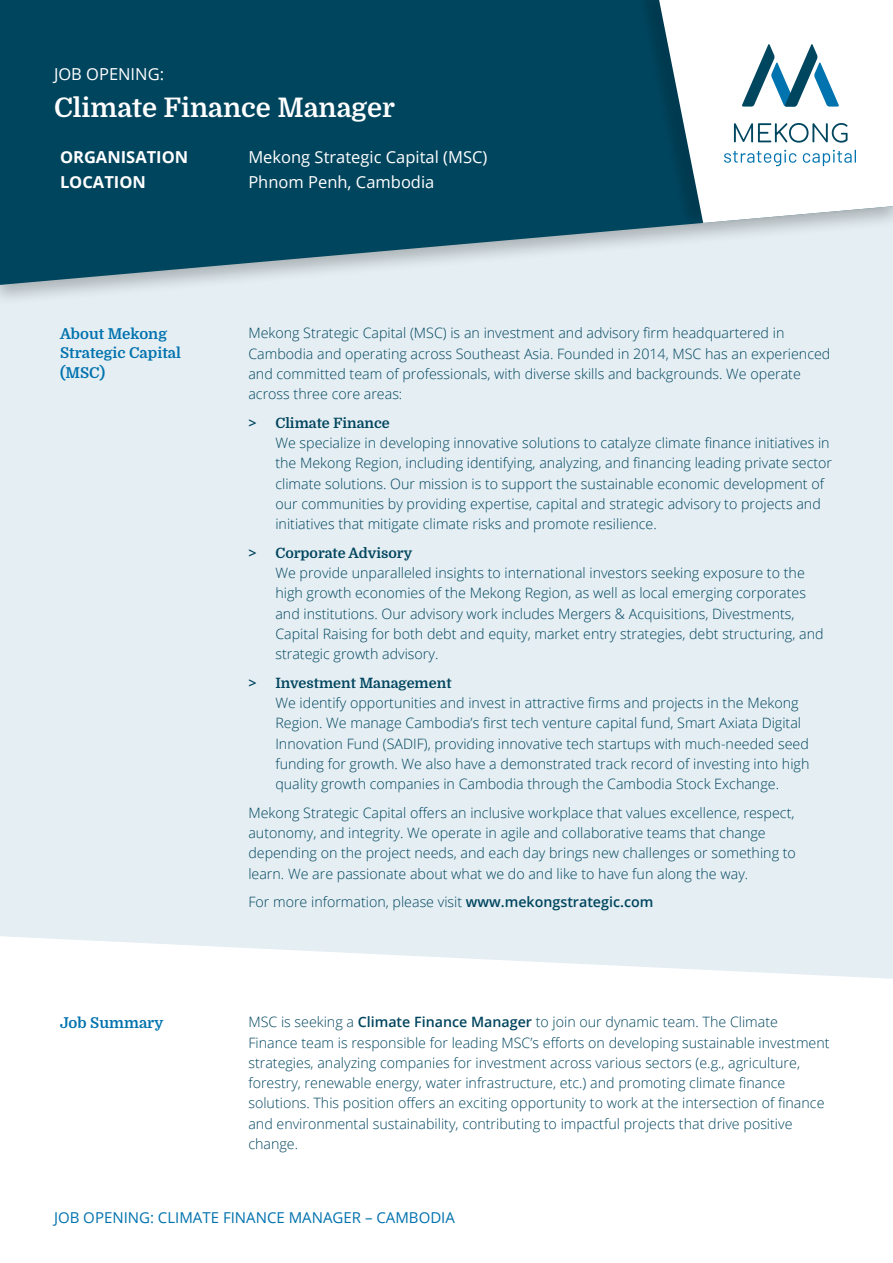
<style>
.page{position:relative;width:893px;height:1263px;background:#fff}
.page>*{position:absolute;margin:0;border:0;box-sizing:border-box;transform-origin:0 0}
.t1{font:700 27px "Domine";color:#fff}
.t2{font:16.5px "Open Sans";color:#fff}
.t3{font:700 16.5px "Open Sans";color:#fff}
.t4{font:700 15px/19.5px "Domine";color:#0072ae}
.t5{font:15px "Open Sans";color:#0072ae}
.t6{font:300 14.25px/20.2px "Open Sans";color:#00455e}
.t7{font:700 14.25px "Domine";color:#00455e}
.s1{font-family:"Open Sans";font-weight:600}
.s2{font-weight:600}
</style>
<div class="page">
<div style="left:0;top:307px;width:893px;height:672px;background:#e4eef3"></div>
<div style="left:0;top:0;width:893px;height:307px;background:#e4eef3"></div>
<svg style="left:0;top:0;width:805px;height:285px;background:#1f5b71"></svg>
<div style="left:637px;top:0;width:250px;height:228px;background:#000;opacity:.15"></div>
<svg style="left:659px;top:0;width:234px;height:223px;background:#dee6e9"></svg>
<svg style="left:724px;top:150px;width:72px;height:16px"></svg>
<svg style="left:803px;top:150px;width:53px;height:16px"></svg>
<svg style="left:742px;top:44px;width:97px;height:63px;background:#a3c2d0"></svg>
<svg style="left:734px;top:123px;width:113px;height:20px;background:#bacdd4"></svg>
<p class="t2" style="left:54px;top:63px;width:112px">JOB OPENING:</p>
<h1 class="t1" style="left:54px;top:93px;width:342px">Climate Finance Manager</h1>
<p class="t3" style="left:60px;top:145px;width:130px">ORGANISATION</p>
<p class="t2" style="left:248px;top:145px;width:240px">Mekong Strategic Capital (MSC)</p>
<p class="t3" style="left:60px;top:171px;width:87px">LOCATION</p>
<p class="t2" style="left:248px;top:171px;width:188px">Phnom Penh, Cambodia</p>
<p class="t4" style="left:60px;top:324px;width:122px">About Mekong<br>Strategic Capital (MSC)</p>
<p class="t6" style="left:248px;top:323px;width:584px">Mekong Strategic Capital (MSC) is an investment and advisory firm headquartered in Cambodia and operating across Southeast Asia. Founded in 2014, MSC has an experienced and committed team of professionals, with diverse skills and backgrounds. We operate across three core areas:</p>
<p class="t7" style="left:248px;top:415px;width:143px"><span class="s1">&gt;</span> Climate Finance</p>
<p class="t6" style="left:275px;top:432px;width:558px">We specialize in developing innovative solutions to catalyze climate finance initiatives in the Mekong Region, including identifying, analyzing, and financing leading private sector climate solutions. Our mission is to support the sustainable economic development of our communities by providing expertise, capital and strategic advisory to projects and initiatives that mitigate climate risks and promote resilience.</p>
<p class="t7" style="left:248px;top:545px;width:165px"><span class="s1">&gt;</span> Corporate Advisory</p>
<p class="t6" style="left:275px;top:562px;width:550px">We provide unparalleled insights to international investors seeking exposure to the high growth economies of the Mekong Region, as well as local emerging corporates and institutions. Our advisory work includes Mergers &amp; Acquisitions, Divestments, Capital Raising for both debt and equity, market entry strategies, debt structuring, and strategic growth advisory.</p>
<p class="t7" style="left:248px;top:675px;width:205px"><span class="s1">&gt;</span> Investment Management</p>
<p class="t6" style="left:275px;top:692px;width:536px">We identify opportunities and invest in attractive firms and projects in the Mekong Region. We manage Cambodia’s first tech venture capital fund, Smart Axiata Digital Innovation Fund (SADIF), providing innovative tech startups with much-needed seed funding for growth. We also have a demonstrated track record of investing into high quality growth companies in Cambodia through the Cambodia Stock Exchange.</p>
<p class="t6" style="left:248px;top:802px;width:549px">Mekong Strategic Capital offers an inclusive workplace that values excellence, respect, autonomy, and integrity. We operate in agile and collaborative teams that change depending on the project needs, and each day brings new challenges or something to learn. We are passionate about what we do and like to have fun along the way.</p>
<p class="t6" style="left:248px;top:892px;width:407px">For more information, please visit <span class="s2">www.mekongstrategic.com</span></p>
<p class="t4" style="left:60px;top:1013px;width:105px">Job Summary</p>
<p class="t6" style="left:248px;top:1011px;width:583px">MSC is seeking a <span class="s2">Climate Finance Manager</span> to join our dynamic team. The Climate Finance team is responsible for leading MSC’s efforts on developing sustainable investment strategies, analyzing companies for investment across various sectors (e.g., agriculture, forestry, renewable energy, water infrastructure, etc.) and promoting climate finance solutions. This position offers an exciting opportunity to work at the intersection of finance and environmental sustainability, contributing to impactful projects that drive positive change.</p>
<p class="t5" style="left:54px;top:1208px;width:402px">JOB OPENING: CLIMATE FINANCE MANAGER – CAMBODIA</p>
</div>
